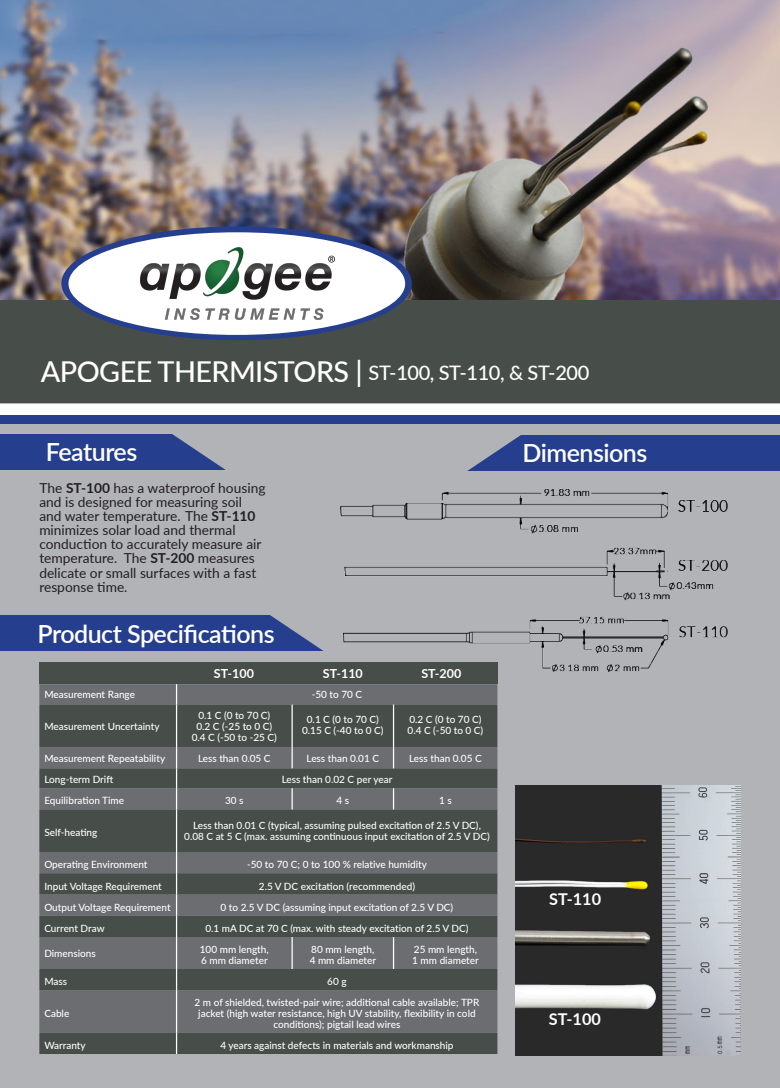
<style>
.page{position:relative;width:780px;height:1088px;background:#fff}
.page>*{position:absolute;margin:0;border:0;box-sizing:border-box;transform-origin:0 0}
.Tech_data_title{font:600 25px "Lato";letter-spacing:-.02em;color:#fff}
.Tech_data_title-2{font:500 20px "Lato";letter-spacing:-.02em;color:#fff}
.Normal_text{font:700 16.25px "Lato";color:#fff}
.Normal_text-2{font:13.75px/14.1px "Lato";color:#231f20}
.Normal_text-3{font:700 12.5px "Lato";color:#fff}
.Normal_text-4{font:500 10px/10.6px "Lato";color:#fff;text-align:center}
.Normal_text_left{font:500 10px "Lato";color:#fff}
.s1{font-size:28.75px}
.s2{font-weight:700}
</style>
<div class="page">
<div style="left:0;top:324px;width:780px;height:764px;background:#b2b3b7"></div>
<div style="left:446px;top:435px;width:334px;height:35px;background:#253f8e"></div>
<svg style="left:446px;top:435px;width:80px;height:36px"></svg>
<div style="left:0;top:434px;width:230px;height:36px;background:#253f8e"></div>
<svg style="left:172px;top:434px;width:58px;height:36px"></svg>
<img style="left:0;top:0;width:780px;height:300px">
<div style="left:0;top:300px;width:780px;height:103px;background:#474e4a"></div>
<div style="left:0;top:413px;width:780px;height:11px;background:#253f8e"></div>
<div style="left:0;top:404px;width:780px;height:10px;background:#fff"></div>
<div style="left:61px;top:226px;width:351px;height:114px;background:#253f8e;border-radius:50%"></div>
<div style="left:68px;top:232px;width:337px;height:103px;background:#fff;border-radius:50%"></div>
<img style="left:141px;top:248px;width:194px;height:72px">
<img style="left:515px;top:785px;width:225px;height:270px">
<div style="left:0;top:615px;width:345px;height:35px;background:#253f8e"></div>
<svg style="left:262px;top:567px;width:83px;height:96px"></svg>
<div style="left:39px;top:663px;width:458px;height:21px;background:#474e4a"></div>
<div style="left:39px;top:684px;width:458px;height:20px;background:#6c6d70"></div>
<svg style="left:39px;top:704px;width:458px;height:350px;fill:#474e4a"></svg>
<svg style="left:176px;top:684px;width:1px;height:20px"></svg>
<hr style="left:176px;top:704px;width:1px;height:43px;background:#fff">
<hr style="left:291px;top:704px;width:2px;height:43px;background:#fff">
<hr style="left:393px;top:704px;width:1px;height:43px;background:#fff">
<hr style="left:291px;top:747px;width:2px;height:21px;background:#fff">
<svg style="left:393px;top:747px;width:1px;height:21px"></svg>
<svg style="left:176px;top:747px;width:1px;height:62px"></svg>
<hr style="left:291px;top:788px;width:2px;height:21px;background:#fff">
<svg style="left:393px;top:788px;width:1px;height:21px"></svg>
<hr style="left:176px;top:809px;width:1px;height:43px;background:#fff">
<svg style="left:176px;top:852px;width:1px;height:85px"></svg>
<hr style="left:176px;top:937px;width:1px;height:32px;background:#fff">
<hr style="left:291px;top:937px;width:2px;height:32px;background:#fff">
<hr style="left:393px;top:937px;width:1px;height:32px;background:#fff">
<svg style="left:176px;top:969px;width:1px;height:21px"></svg>
<hr style="left:176px;top:990px;width:1px;height:43px;background:#fff">
<svg style="left:176px;top:1033px;width:1px;height:21px"></svg>
<img style="left:340px;top:489px;width:388px;height:45px">
<img style="left:343px;top:614px;width:385px;height:60px">
<img style="left:345px;top:547px;width:383px;height:54px">
<p class="Tech_data_title-2" style="left:41px;top:358px;width:550px"><span class="s1">APOGEE THERMISTORS |</span> ST-100, ST-110, &amp; ST-200</p>
<p class="Tech_data_title" style="left:46px;top:434px;width:93px">Features</p>
<p class="Tech_data_title" style="left:522px;top:435px;width:126px">Dimensions</p>
<p class="Normal_text-2" style="left:39px;top:480px;width:228px">The <span class="s2">ST-100</span> has a waterproof housing and is designed for measuring soil and water temperature. The <span class="s2">ST-110 </span>minimizes solar load and thermal conduction to accurately measure air temperature. The <span class="s2">ST-200</span> measures delicate or small surfaces with a fast response time.</p>
<p class="Tech_data_title" style="left:37px;top:616px;width:239px">Product Specifications</p>
<p class="Normal_text-3" style="left:214px;top:664px;width:42px">ST-100</p>
<p class="Normal_text-3" style="left:323px;top:664px;width:42px">ST-110</p>
<p class="Normal_text-3" style="left:421px;top:664px;width:42px">ST-200</p>
<p class="Normal_text-4" style="left:44px;top:689px;width:92px">Measurement Range</p>
<p class="Normal_text_left" style="left:312px;top:687px;width:52px">-50 to 70 C</p>
<p class="Normal_text-4" style="left:44px;top:721px;width:117px">Measurement Uncertainty</p>
<p class="Normal_text_left" style="left:198px;top:708px;width:73px">0.1 C (0 to 70 C)</p>
<p class="Normal_text_left" style="left:196px;top:719px;width:77px">0.2 C (-25 to 0 C)</p>
<p class="Normal_text_left" style="left:192px;top:730px;width:87px">0.4 C (-50 to -25 C)</p>
<p class="Normal_text_left" style="left:307px;top:712px;width:73px">0.1 C (0 to 70 C)</p>
<p class="Normal_text_left" style="left:302px;top:723px;width:83px">0.15 C (-40 to 0 C)</p>
<p class="Normal_text_left" style="left:409px;top:712px;width:73px">0.2 C (0 to 70 C)</p>
<p class="Normal_text_left" style="left:407px;top:723px;width:77px">0.4 C (-50 to 0 C)</p>
<p class="Normal_text-4" style="left:44px;top:752px;width:122px">Measurement Repeatability</p>
<p class="Normal_text-4" style="left:198px;top:752px;width:74px">Less than 0.05 C</p>
<p class="Normal_text-4" style="left:306px;top:752px;width:74px">Less than 0.01 C</p>
<p class="Normal_text-4" style="left:409px;top:752px;width:74px">Less than 0.05 C</p>
<p class="Normal_text-4" style="left:44px;top:774px;width:70px">Long-term Drift</p>
<p class="Normal_text-4" style="left:282px;top:774px;width:112px">Less than 0.02 C per year</p>
<p class="Normal_text-4" style="left:44px;top:795px;width:81px">Equilibration Time</p>
<p class="Normal_text-4" style="left:225px;top:795px;width:20px">30 s</p>
<p class="Normal_text-4" style="left:336px;top:795px;width:14px">4 s</p>
<p class="Normal_text-4" style="left:439px;top:795px;width:14px">1 s</p>
<p class="Normal_text-4" style="left:44px;top:827px;width:55px">Self-heating</p>
<p class="Normal_text-4" style="left:193px;top:820px;width:289px">Less than 0.01 C (typical, assuming pulsed excitation of 2.5 V DC),</p>
<p class="Normal_text-4" style="left:184px;top:830px;width:307px">0.08 C at 5 C (max. assuming continuous input excitation of 2.5 V DC)</p>
<p class="Normal_text-4" style="left:44px;top:859px;width:105px">Operating Environment</p>
<p class="Normal_text-4" style="left:247px;top:859px;width:181px">-50 to 70 C; 0 to 100 % relative humidity</p>
<p class="Normal_text-4" style="left:44px;top:880px;width:119px">Input Voltage Requirement</p>
<p class="Normal_text-4" style="left:259px;top:880px;width:158px">2.5 V DC excitation (recommended)</p>
<p class="Normal_text-4" style="left:44px;top:901px;width:128px">Output Voltage Requirement</p>
<p class="Normal_text-4" style="left:221px;top:901px;width:234px">0 to 2.5 V DC (assuming input excitation of 2.5 V DC)</p>
<p class="Normal_text-4" style="left:44px;top:923px;width:62px">Current Draw</p>
<p class="Normal_text-4" style="left:205px;top:923px;width:265px">0.1 mA DC at 70 C (max. with steady excitation of 2.5 V DC)</p>
<p class="Normal_text-4" style="left:44px;top:947px;width:53px">Dimensions</p>
<p class="Normal_text-4" style="left:200px;top:944px;width:70px">100 mm length,</p>
<p class="Normal_text-4" style="left:201px;top:954px;width:68px">6 mm diameter</p>
<p class="Normal_text-4" style="left:311px;top:944px;width:65px">80 mm length,</p>
<p class="Normal_text-4" style="left:309px;top:954px;width:68px">4 mm diameter</p>
<p class="Normal_text-4" style="left:414px;top:944px;width:65px">25 mm length,</p>
<p class="Normal_text-4" style="left:412px;top:954px;width:68px">1 mm diameter</p>
<p class="Normal_text-4" style="left:44px;top:976px;width:24px">Mass</p>
<p class="Normal_text-4" style="left:327px;top:976px;width:21px">60 g</p>
<p class="Normal_text-4" style="left:44px;top:1008px;width:26px">Cable</p>
<p class="Normal_text-4" style="left:195px;top:997px;width:286px">2 m of shielded, twisted-pair wire; additional cable available; TPR jacket (high water resistance, high UV stability, flexibility in cold conditions); pigtail lead wires</p>
<p class="Normal_text-4" style="left:44px;top:1039px;width:43px">Warranty</p>
<p class="Normal_text-4" style="left:220px;top:1039px;width:235px">4 years against defects in materials and workmanship</p>
<p class="Normal_text" style="left:549px;top:887px;width:54px">ST-110</p>
<p class="Normal_text" style="left:549px;top:1007px;width:54px">ST-100</p>
</div>
